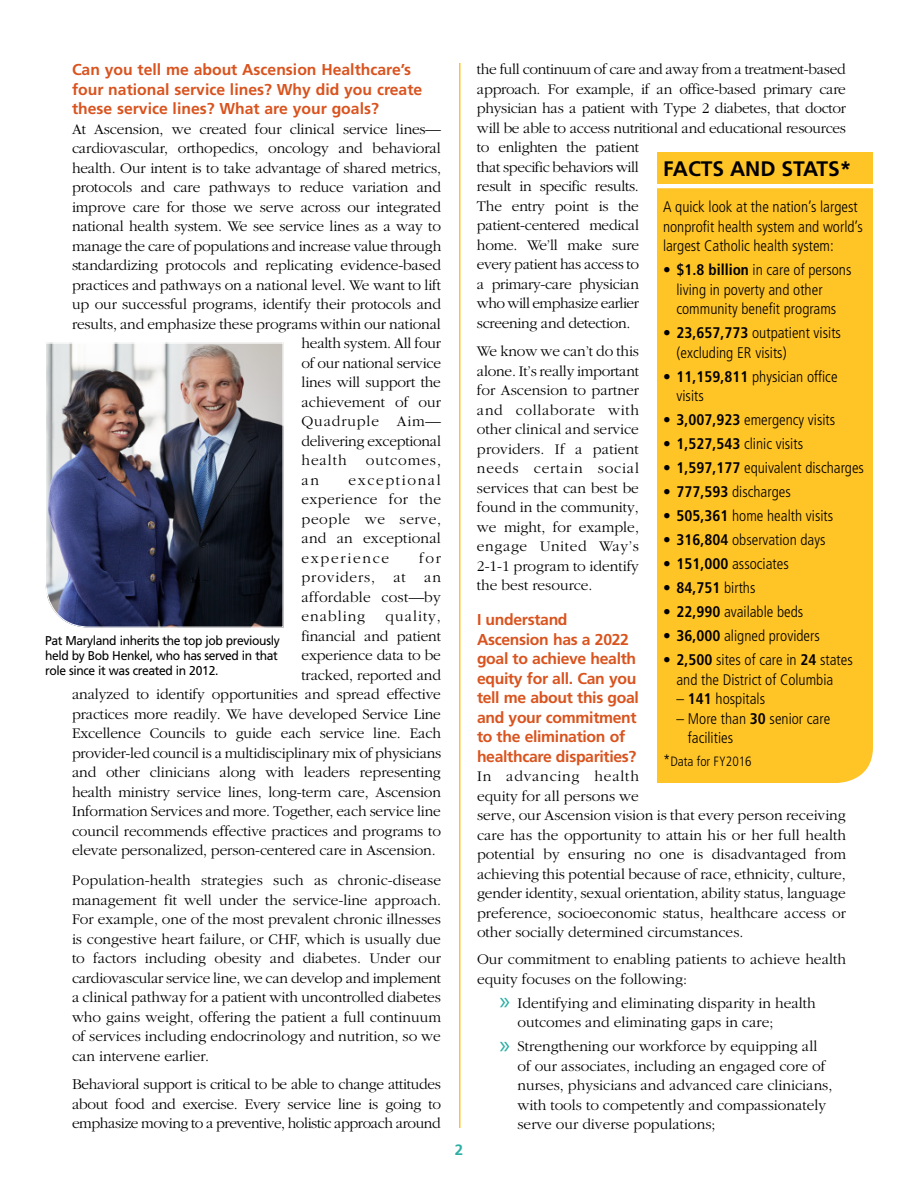
<style>
.page{position:relative;width:918px;height:1188px;background:#fff}
.page>*{position:absolute;margin:0;border:0;box-sizing:border-box;transform-origin:0 0}
.t1{font:700 21px "Frutiger";color:#000}
.t2{font:700 15.75px/19.5px "Frutiger";letter-spacing:-.02em;color:#d9531e}
.t3{font:700 15.75px/19.5px "Frutiger";color:#d9531e}
.t4{font:300 15.3px/19.5px "Garamond";letter-spacing:-.01em;color:#000;text-align:justify}
.t5{font:300 condensed 15.3px/19.5px "Frutiger";color:#000}
.t6{font:300 15.3px "Garamond";letter-spacing:.055em;color:#000}
.t7{font:300 15.3px "Garamond";letter-spacing:.06em;color:#000}
.t8{font:300 15.3px "Garamond";letter-spacing:.065em;color:#000}
.t9{font:700 15px "Frutiger";color:#2cafa4}
.t10{font:300 condensed 13.5px "Frutiger";color:#000}
.t11{font:12.75px/15px "Frutiger";letter-spacing:-.03em;color:#000;scale:.95 1}
.s1{font-family:"Myriad Pro";font-weight:400;font-size:25.5px;color:#2cafa4}
.s2{font-weight:700}
.s3{font-size:15.3px}
</style>
<div class="page">
<hr style="left:459px;top:63px;width:1px;height:1065px;background:#ffc425">
<img style="left:45px;top:342px;width:239px;height:286px">
<div style="left:657px;top:152px;width:216px;height:32px;background:#ffc425"></div>
<div style="left:657px;top:188px;width:216px;height:595px;background:#ffc425"></div>
<p class="t3" style="left:72px;top:60px;width:352px">Can you tell me about Ascension Healthcare’s four national service lines? Why did you create these service lines? What are your goals?</p>
<p class="t4" style="left:72px;top:119px;width:371px">At Ascension, we created four clinical service lines—</p>
<p class="t4" style="left:72px;top:139px;width:370px">cardiovascular, orthopedics, oncology and behavioral</p>
<p class="t4" style="left:72px;top:158px;width:371px">health. Our intent is to take advantage of shared metrics,</p>
<p class="t4" style="left:72px;top:178px;width:371px">protocols and care pathways to reduce variation and</p>
<p class="t4" style="left:72px;top:197px;width:371px">improve care for those we serve across our integrated</p>
<p class="t4" style="left:72px;top:217px;width:371px">national health system. We see service lines as a way to</p>
<p class="t4" style="left:72px;top:236px;width:371px">manage the care of populations and increase value through</p>
<p class="t4" style="left:72px;top:256px;width:371px">standardizing protocols and replicating evidence-based</p>
<p class="t4" style="left:72px;top:275px;width:371px">practices and pathways on a national level. We want to lift</p>
<p class="t4" style="left:72px;top:295px;width:371px">up our successful programs, identify their protocols and</p>
<p class="t4" style="left:72px;top:314px;width:370px">results, and emphasize these programs within our national</p>
<p class="t4" style="left:302px;top:334px;width:141px">health system. All four</p>
<p class="t4" style="left:302px;top:353px;width:141px">of our national service</p>
<p class="t4" style="left:302px;top:373px;width:141px">lines will support the</p>
<p class="t4" style="left:302px;top:392px;width:141px">achievement of our</p>
<p class="t6" style="left:302px;top:413px;width:141px">Quadruple Aim—</p>
<p class="t4" style="left:302px;top:431px;width:141px">delivering exceptional</p>
<p class="t4" style="left:302px;top:451px;width:47px">health</p>
<p class="t7" style="left:366px;top:452px;width:77px">outcomes,</p>
<p class="t4" style="left:302px;top:470px;width:19px">an</p>
<p class="t4" style="left:302px;top:470px;width:141px;text-indent:47px">exceptional experience for the people we serve, and an exceptional experience</p>
<p class="t4" style="left:302px;top:548px;width:141px;text-indent:118px">for providers, at an affordable cost—by enabling</p>
<p class="t8" style="left:385px;top:608px;width:57px">quality,</p>
<p class="t4" style="left:302px;top:626px;width:141px">financial and patient</p>
<p class="t4" style="left:302px;top:646px;width:141px">experience data to be</p>
<p class="t4" style="left:302px;top:665px;width:141px">tracked, reported and</p>
<p class="t4" style="left:72px;top:685px;width:370px">analyzed to identify opportunities and spread effective</p>
<p class="t4" style="left:72px;top:704px;width:371px">practices more readily. We have developed Service Line</p>
<p class="t4" style="left:72px;top:724px;width:371px">Excellence Councils to guide each service line. Each</p>
<p class="t4" style="left:72px;top:743px;width:371px">provider-led council is a multidisciplinary mix of physicians</p>
<p class="t4" style="left:72px;top:763px;width:370px">and other clinicians along with leaders representing</p>
<p class="t4" style="left:72px;top:782px;width:371px">health ministry service lines, long-term care, Ascension</p>
<p class="t4" style="left:72px;top:802px;width:370px">Information Services and more. Together, each service line</p>
<p class="t4" style="left:72px;top:821px;width:370px">council recommends effective practices and programs to</p>
<p class="t4" style="left:72px;top:841px;width:365px">elevate personalized, person-centered care in Ascension.</p>
<p class="t4" style="left:72px;top:871px;width:371px">Population-health strategies such as chronic-disease management fit well under the service-line approach.<br>For example, one of the most prevalent chronic illnesses is congestive heart failure, or CHF, which is usually due to factors including obesity and diabetes. Under our cardiovascular service line, we can develop and implement a clinical pathway for a patient with uncontrolled diabetes who gains weight, offering the patient a full continuum of services including endocrinology and nutrition, so we can intervene earlier.</p>
<p class="t4" style="left:72px;top:1075px;width:371px">Behavioral support is critical to be able to change attitudes about food and exercise. Every service line is going to emphasize moving to a preventive, holistic approach around</p>
<p class="t11" style="left:45px;top:633px;width:249px">Pat Maryland inherits the top job previously held by Bob Henkel, who has served in that role since it was created in 2012.</p>
<p class="t9" style="left:455px;top:1141px;width:10px">2</p>
<p class="t4" style="left:477px;top:60px;width:371px;text-align:left">the full continuum of care and away from a treatment-based approach. For example, if an office-based primary care physician has a patient with Type 2 diabetes, that doctor will be able to access nutritional and educational resources to enlighten the patient<br>that specific behaviors will<br>result in specific results.<br>The entry point is the<br>patient-centered medical<br>home. We’ll make sure<br>every patient has access to<br>a primary-care physician<br>who will emphasize earlier<br>screening and detection.</p>
<p class="t4" style="left:477px;top:342px;width:164px">We know we can’t do this alone. It’s really important for Ascension to partner and collaborate with other clinical and service providers. If a patient needs certain social services that can best be found in the community, we might, for example, engage United Way’s 2-1-1 program to identify the best resource.</p>
<p class="t2" style="left:477px;top:610px;width:164px">I understand<br>Ascension has a 2022 goal to achieve health equity for all. Can you tell me about this goal and your commitment to the elimination of healthcare disparities?</p>
<p class="t4" style="left:477px;top:767px;width:371px;text-align:left">In advancing health<br>equity for all persons we<br>serve, our Ascension vision is that every person receiving care has the opportunity to attain his or her full health potential by ensuring no one is disadvantaged from achieving this potential because of race, ethnicity, culture, gender identity, sexual orientation, ability status, language preference, socioeconomic status, healthcare access or other socially determined circumstances.</p>
<p class="t4" style="left:477px;top:950px;width:370px">Our commitment to enabling patients to achieve health equity focuses on the following:</p>
<p class="t4" style="left:518px;top:993px;width:300px;text-indent:-18px"><span class="s1">»</span> Identifying and eliminating disparity in health outcomes and eliminating gaps in care;</p>
<p class="t4" style="left:518px;top:1037px;width:316px;text-align:left;text-indent:-18px"><span class="s1">»</span> Strengthening our workforce by equipping all of our associates, including an engaged core of nurses, physicians and advanced care clinicians, with tools to competently and compassionately serve our diverse populations;</p>
<h1 class="t1" style="left:663px;top:157px;width:190px">FACTS AND STATS*</h1>
<p class="t5" style="left:663px;top:197px;width:201px">A quick look at the nation’s largest nonprofit health system and world’s largest Catholic health system:</p>
<p class="t5" style="left:676px;top:260px;width:176px;text-indent:-13px">• <span class="s2">$1.8 billion</span> in care of persons living in poverty and other community benefit programs</p>
<p class="t5" style="left:676px;top:323px;width:166px;text-indent:-13px">• <span class="s2">23,657,773</span> outpatient visits (excluding ER visits)</p>
<p class="t5" style="left:676px;top:367px;width:163px;text-indent:-13px">• <span class="s2">11,159,811</span> physician office visits</p>
<p class="t5" style="left:663px;top:410px;width:174px">• <span class="s2">3,007,923</span> emergency visits</p>
<p class="t5" style="left:663px;top:434px;width:142px">• <span class="s2">1,527,543</span> clinic visits</p>
<p class="t5" style="left:663px;top:458px;width:203px">• <span class="s2">1,597,177</span> equivalent discharges</p>
<p class="t5" style="left:663px;top:482px;width:129px">• <span class="s2">777,593</span> discharges</p>
<p class="t5" style="left:663px;top:506px;width:172px">• <span class="s2">505,361</span> home health visits</p>
<p class="t5" style="left:663px;top:530px;width:164px">• <span class="s2">316,804</span> observation days</p>
<p class="t5" style="left:663px;top:554px;width:127px">• <span class="s2">151,000</span> associates</p>
<p class="t5" style="left:663px;top:578px;width:94px">• <span class="s2">84,751</span> births</p>
<p class="t5" style="left:663px;top:602px;width:142px">• <span class="s2">22,990</span> available beds</p>
<p class="t5" style="left:663px;top:626px;width:158px">• <span class="s2">36,000</span> aligned providers</p>
<p class="t5" style="left:663px;top:650px;width:191px;text-align:center">• <span class="s2">2,500</span> sites of care in <span class="s2">24</span> states and the District of Columbia</p>
<p class="t5" style="left:676px;top:689px;width:90px">– <span class="s2">141</span> hospitals</p>
<p class="t5" style="left:688px;top:709px;width:144px;text-indent:-11px">– More than <span class="s2">30</span> senior care facilities</p>
<p class="t10" style="left:663px;top:753px;width:90px"><span class="s3">*</span>Data for FY2016</p>
</div>
